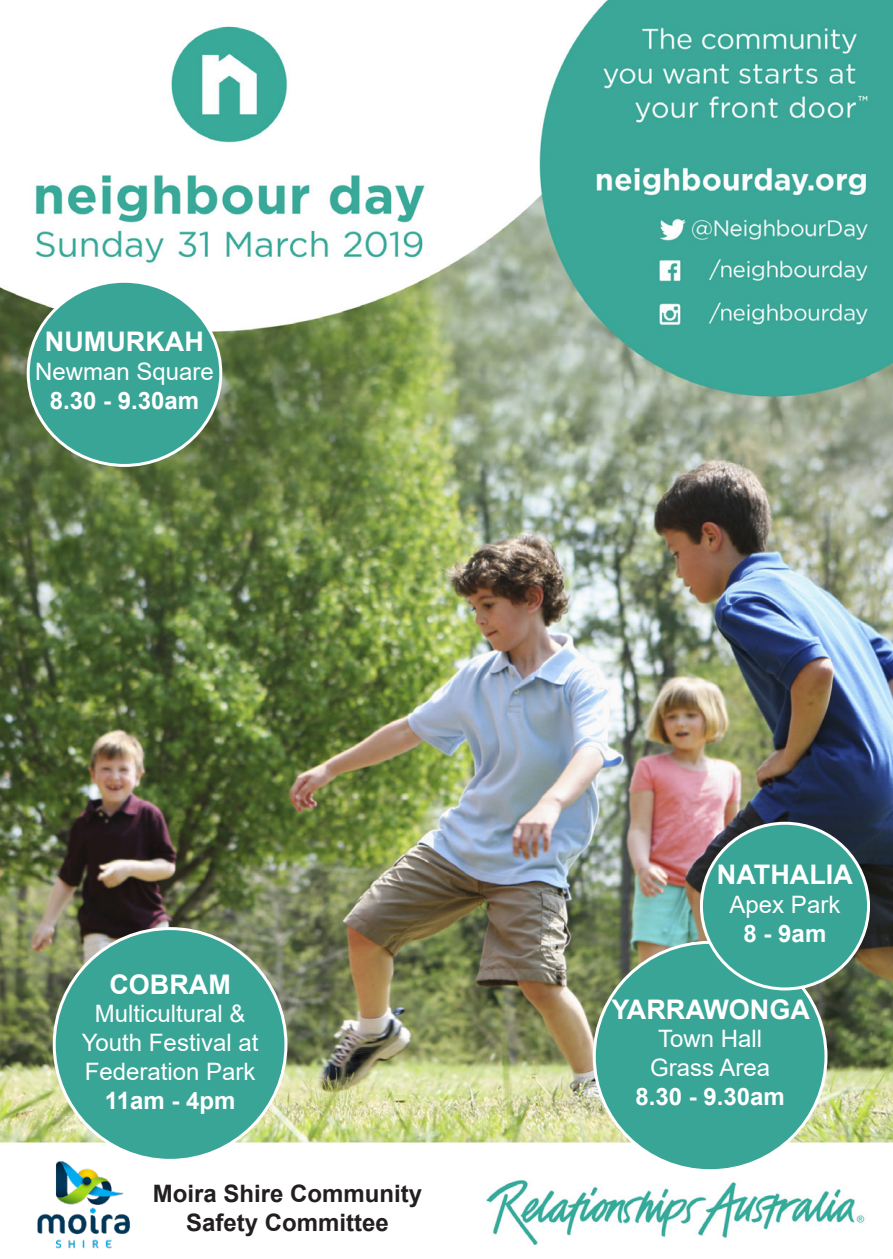
<style>
.page{position:relative;width:893px;height:1259px;background:#fff}
.page>*{position:absolute;margin:0;border:0;box-sizing:border-box;transform-origin:0 0}
.t1{font:700 27px "Arial";color:#fff}
.t2{font:24px "Arial";color:#fff}
.t3{font:700 24px "Arial";color:#fff}
.t4{font:700 24px/28.8px "Arial";color:#231f20;text-align:center}
</style>
<div class="page">
<img style="left:0;top:0;width:893px;height:1245px">
<div style="left:28px;top:281px;width:193px;height:184px;background:#39a596;border-radius:50%"></div>
<div style="left:54px;top:928px;width:232px;height:232px;background:#39a596;border-radius:50%"></div>
<div style="left:594px;top:942px;width:232px;height:228px;background:#39a596;border-radius:50%"></div>
<div style="left:701px;top:823px;width:167px;height:166px;background:#39a596;border-radius:50%"></div>
<img style="left:23px;top:1144px;width:122px;height:105px">
<p class="t1" style="left:45px;top:323px;width:160px">NUMURKAH</p>
<p class="t2" style="left:35px;top:355px;width:180px">Newman Square</p>
<p class="t3" style="left:50px;top:383px;width:151px">8.30 - 9.30am</p>
<p class="t1" style="left:109px;top:965px;width:123px">COBRAM</p>
<p class="t2" style="left:95px;top:997px;width:152px">Multicultural &amp;</p>
<p class="t2" style="left:82px;top:1026px;width:178px">Youth Festival at</p>
<p class="t2" style="left:85px;top:1055px;width:172px">Federation Park</p>
<p class="t3" style="left:105px;top:1083px;width:132px">11am - 4pm</p>
<p class="t4" style="left:153px;top:1179px;width:271px">Moira Shire Community<br>Safety Committee</p>
<p class="t1" style="left:717px;top:855px;width:137px">NATHALIA</p>
<p class="t2" style="left:730px;top:888px;width:112px">Apex Park</p>
<p class="t3" style="left:744px;top:916px;width:84px">8 - 9am</p>
<p class="t1" style="left:611px;top:990px;width:200px">YARRAWONGA</p>
<p class="t2" style="left:658px;top:1022px;width:106px">Town Hall</p>
<p class="t2" style="left:650px;top:1051px;width:122px">Grass Area</p>
<p class="t3" style="left:635px;top:1079px;width:151px">8.30 - 9.30am</p>
</div>
